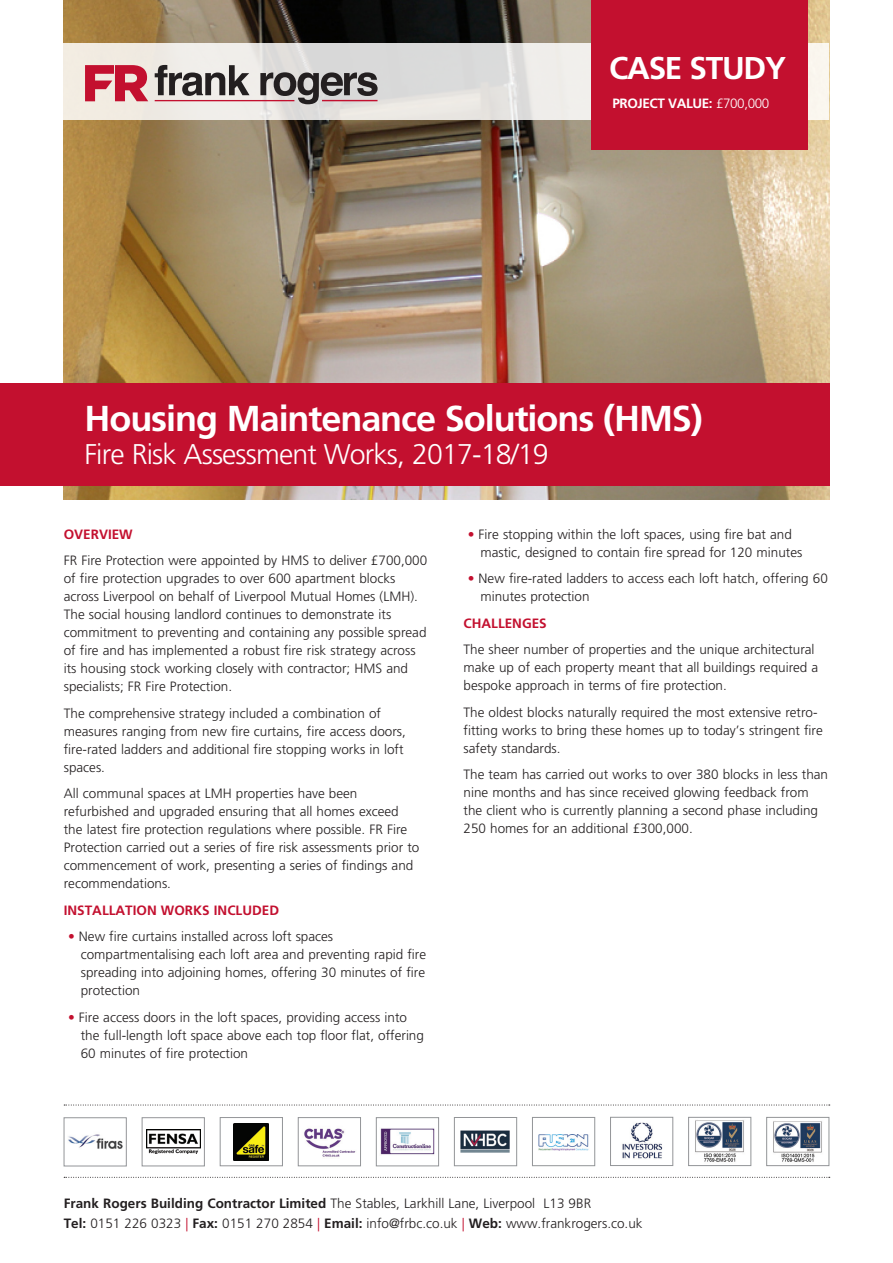
<style>
.page{position:relative;width:893px;height:1263px;background:#fff}
.page>*{position:absolute;margin:0;border:0;box-sizing:border-box;transform-origin:0 0}
.t1{font:700 36px "Frutiger LT";letter-spacing:-.03em;color:#fff}
.t2{font:700 31.5px "Frutiger LT";letter-spacing:-.04em;color:#fff}
.t3{font:300 28.5px "Frutiger LT";letter-spacing:-.03em;color:#fff}
.t4{font:300 13.5px/18px "Frutiger LT";color:#231f20}
.t5{font:700 13.5px "Frutiger LT";color:#c3102f}
.t6{font:700 13.5px "Frutiger LT";letter-spacing:-.03em;color:#fff}
.s1{font-weight:300}
.s2{color:#c3102f}
.s3{font-weight:700}
</style>
<div class="page">
<img style="left:64px;top:0;width:765px;height:500px">
<svg style="left:63px;top:43px;width:766px;height:77px;background:#e7e4e1"></svg>
<div style="left:591px;top:0;width:216px;height:149px;background:#c3102f"></div>
<svg style="left:64px;top:1105px;width:766px;height:1px"></svg>
<svg style="left:64px;top:1177px;width:766px;height:1px"></svg>
<img style="left:234px;top:1123px;width:34px;height:37px">
<div style="left:220px;top:1117px;width:63px;height:49px;border:1px solid #939598"></div>
<img style="left:304px;top:1128px;width:52px;height:29px">
<div style="left:298px;top:1117px;width:63px;height:49px;border:1px solid #939598"></div>
<img style="left:380px;top:1128px;width:55px;height:27px">
<div style="left:376px;top:1117px;width:63px;height:49px;border:1px solid #939598"></div>
<img style="left:146px;top:1129px;width:54px;height:25px">
<div style="left:142px;top:1117px;width:63px;height:49px;border:1px solid #939598"></div>
<img style="left:68px;top:1134px;width:54px;height:15px">
<div style="left:64px;top:1117px;width:63px;height:49px;border:1px solid #939598"></div>
<img style="left:622px;top:1122px;width:41px;height:37px">
<div style="left:610px;top:1117px;width:63px;height:49px;border:1px solid #939598"></div>
<img style="left:695px;top:1120px;width:49px;height:42px">
<div style="left:688px;top:1117px;width:63px;height:49px;border:1px solid #939598"></div>
<img style="left:773px;top:1121px;width:49px;height:41px">
<div style="left:766px;top:1117px;width:63px;height:49px;border:1px solid #939598"></div>
<img style="left:539px;top:1134px;width:50px;height:16px">
<div style="left:532px;top:1117px;width:63px;height:49px;border:1px solid #939598"></div>
<img style="left:461px;top:1131px;width:49px;height:21px">
<div style="left:454px;top:1117px;width:63px;height:49px;border:1px solid #939598"></div>
<div style="left:0;top:383px;width:829px;height:102px;background:#c3102f"></div>
<svg style="left:155px;top:65px;width:94px;height:31px;background:#928f8d"></svg>
<svg style="left:260px;top:72px;width:118px;height:32px;background:#868282"></svg>
<hr style="left:155px;top:100px;width:139px;height:1px;background:#c3102f">
<hr style="left:322px;top:100px;width:56px;height:1px;background:#c3102f">
<svg style="left:85px;top:65px;width:63px;height:36px;background:#d25869"></svg>
<p class="t2" style="left:609px;top:50px;width:178px">CASE STUDY</p>
<p class="t6" style="left:612px;top:95px;width:158px">PROJECT VALUE: <span class="s1">£700,000</span></p>
<p class="t1" style="left:85px;top:398px;width:620px">Housing Maintenance Solutions (HMS)</p>
<p class="t3" style="left:85px;top:438px;width:466px">Fire Risk Assessment Works, 2017-18/19</p>
<p class="t5" style="left:64px;top:526px;width:71px">OVERVIEW</p>
<p class="t4" style="left:64px;top:551px;width:365px">FR Fire Protection were appointed by HMS to deliver £700,000 of fire protection upgrades to over 600 apartment blocks across Liverpool on behalf of Liverpool Mutual Homes (LMH).<br>The social housing landlord continues to demonstrate its commitment to preventing and containing any possible spread of fire and has implemented a robust fire risk strategy across its housing stock working closely with contractor; HMS and specialists; FR Fire Protection.</p>
<p class="t4" style="left:64px;top:704px;width:344px">The comprehensive strategy included a combination of measures ranging from new fire curtains, fire access doors, fire-rated ladders and additional fire stopping works in loft spaces.</p>
<p class="t4" style="left:64px;top:784px;width:357px">All communal spaces at LMH properties have been refurbished and upgraded ensuring that all homes exceed the latest fire protection regulations where possible. FR Fire Protection carried out a series of fire risk assessments prior to commencement of work, presenting a series of findings and recommendations.</p>
<p class="t5" style="left:64px;top:902px;width:217px">INSTALLATION WORKS INCLUDED</p>
<p class="t4" style="left:81px;top:927px;width:347px;text-indent:-13px"><span class="s2">•</span> New fire curtains installed across loft spaces compartmentalising each loft area and preventing rapid fire spreading into adjoining homes, offering 30 minutes of fire protection</p>
<p class="t4" style="left:81px;top:1008px;width:345px;text-indent:-13px"><span class="s2">•</span> Fire access doors in the loft spaces, providing access into the full-length loft space above each top floor flat, offering<br>60 minutes of fire protection</p>
<p class="t4" style="left:480px;top:525px;width:323px;text-indent:-13px"><span class="s2">•</span> Fire stopping within the loft spaces, using fire bat and mastic, designed to contain fire spread for 120 minutes</p>
<p class="t4" style="left:480px;top:569px;width:349px;text-indent:-13px"><span class="s2">•</span> New fire-rated ladders to access each loft hatch, offering 60 minutes protection</p>
<p class="t5" style="left:463px;top:615px;width:85px">CHALLENGES</p>
<p class="t4" style="left:463px;top:640px;width:356px">The sheer number of properties and the unique architectural make up of each property meant that all buildings required a bespoke approach in terms of fire protection.</p>
<p class="t4" style="left:463px;top:703px;width:361px">The oldest blocks naturally required the most extensive retro&shy;fitting works to bring these homes up to today’s stringent fire safety standards.</p>
<p class="t4" style="left:463px;top:765px;width:366px">The team has carried out works to over 380 blocks in less than nine months and has since received glowing feedback from the client who is currently planning a second phase including 250 homes for an additional £300,000.</p>
<p class="t4" style="left:64px;top:1194px;width:529px"><span class="s3">Frank Rogers Building Contractor Limited</span> The Stables, Larkhill Lane, Liverpool L13 9BR</p>
<p class="t4" style="left:64px;top:1214px;width:580px"><span class="s3">Tel:</span> 0151 226 0323 <span class="s2">|</span> <span class="s3">Fax:</span> 0151 270 2854 <span class="s2">|</span> <span class="s3">Email:</span> info@frbc.co.uk <span class="s2">|</span> <span class="s3">Web:</span> www.frankrogers.co.uk</p>
</div>
